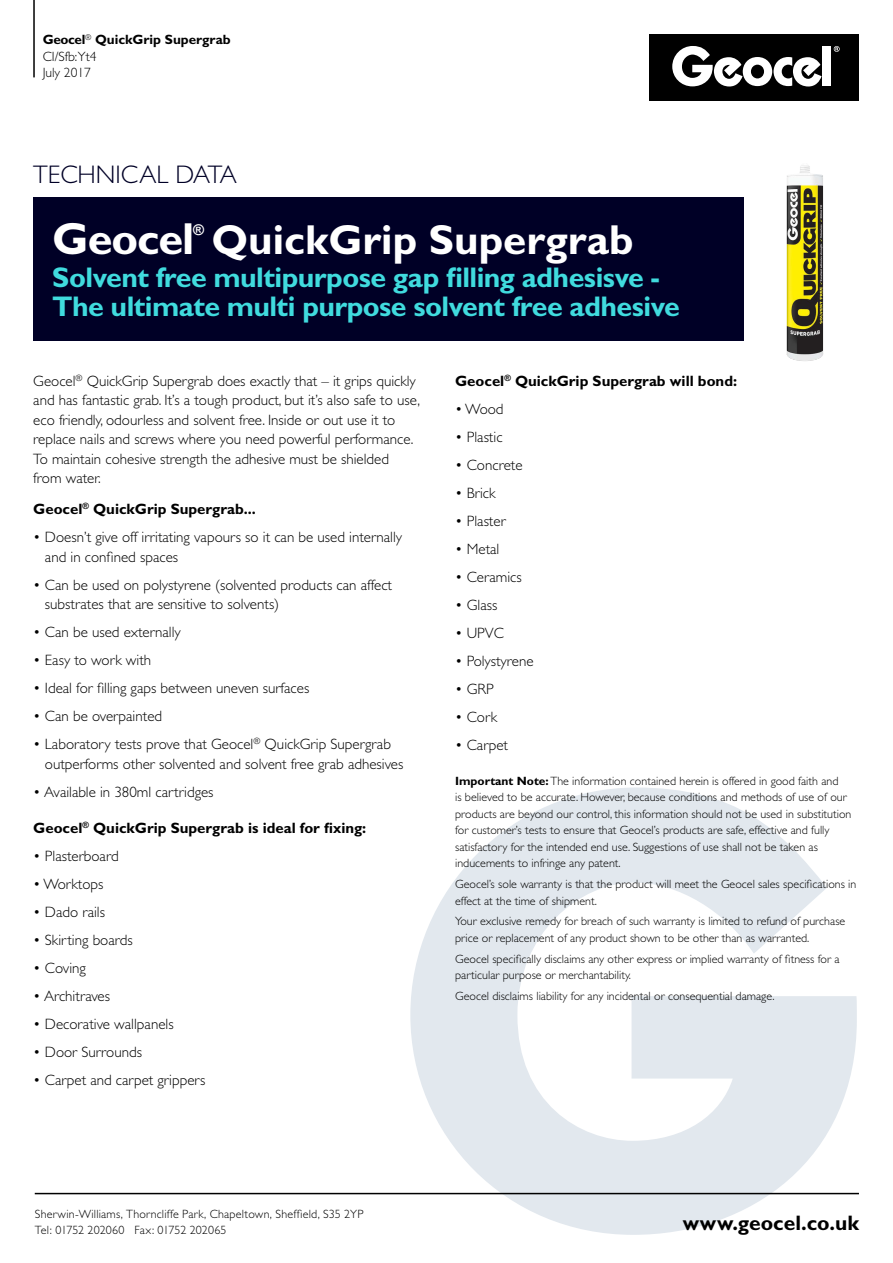
<style>
.page{position:relative;width:893px;height:1263px;background:#fff}
.page>*{position:absolute;margin:0;border:0;box-sizing:border-box;transform-origin:0 0}
.t1{font:700 42px "Gill Sans";color:#fff}
.t2{font:700 28.5px/28.5px "Gill Sans";letter-spacing:-.02em;color:#40dbde}
.t3{font:300 25.5px "Gill Sans";color:#000026}
.t4{font:700 21px "Gill Sans";color:#000}
.t5{font:300 15px/19.5px "Gill Sans";color:#000}
.t6{font:700 15px "Gill Sans";color:#000}
.t7{font:700 14.85px "Gill Sans";color:#fff}
.t8{font:700 13.5px/16.2px "Gill Sans";color:#000}
.t9{font:300 12px/16.5px "Gill Sans";color:#000}
.s1{font-weight:300}
.s2{font-size:45px}
.s3{font-weight:700}
</style>
<div class="page">
<svg style="left:410px;top:787px;width:447px;height:448px;fill:#e2e8ee"></svg>
<hr style="left:35px;top:1193px;width:824px;height:1px;background:#000">
<div style="left:33px;top:197px;width:711px;height:144px;background:#000026"></div>
<div style="left:649px;top:34px;width:210px;height:67px;background:#000"></div>
<div style="left:823px;top:46px;width:8px;height:40px;background:#fff"></div>
<svg style="left:834px;top:46px;width:6px;height:6px"></svg>
<svg style="left:672px;top:46px;width:149px;height:41px"></svg>
<hr style="left:33px;top:0;width:2px;height:77px;background:#000">
<img style="left:786px;top:165px;width:37px;height:196px">
<p class="t8" style="left:43px;top:33px;width:189px">Geocel<sup>®</sup> QuickGrip Supergrab<br><span class="s1">CI/Sfb:Yt4<br>July 2017</span></p>
<h3 class="t3" style="left:33px;top:164px;width:205px">TECHNICAL DATA</h3>
<h1 class="t1" style="left:52px;top:224px;width:583px"><span class="s2">Geocel</span> QuickGrip Supergrab</h1>
<p class="t7" style="left:193px;top:225px;width:13px">®</p>
<h2 class="t2" style="left:52px;top:266px;width:629px">Solvent free multipurpose gap filling adhesisve -<br>The ultimate multi purpose solvent free adhesive</h2>
<p class="t5" style="left:33px;top:372px;width:388px">Geocel<sup>®</sup> QuickGrip Supergrab does exactly that – it grips quickly and has fantastic grab. It’s a tough product, but it’s also safe to use, eco friendly, odourless and solvent free. Inside or out use it to replace nails and screws where you need powerful performance.<br>To maintain cohesive strength the adhesive must be shielded from water.</p>
<p class="t6" style="left:33px;top:503px;width:224px">Geocel<sup>®</sup> QuickGrip Supergrab...</p>
<p class="t5" style="left:45px;top:528px;width:359px;text-indent:-12px">• Doesn’t give off irritating vapours so it can be used internally and in confined spaces</p>
<p class="t5" style="left:45px;top:576px;width:349px;text-indent:-12px">• Can be used on polystyrene (solvented products can affect substrates that are sensitive to solvents)</p>
<p class="t5" style="left:33px;top:624px;width:149px">• Can be used externally</p>
<p class="t5" style="left:33px;top:652px;width:120px">• Easy to work with</p>
<p class="t5" style="left:33px;top:680px;width:278px">• Ideal for filling gaps between uneven surfaces</p>
<p class="t5" style="left:33px;top:708px;width:130px">• Can be overpainted</p>
<p class="t5" style="left:45px;top:736px;width:360px;text-indent:-12px">• Laboratory tests prove that Geocel<sup>®</sup> QuickGrip Supergrab outperforms other solvented and solvent free grab adhesives</p>
<p class="t5" style="left:33px;top:783px;width:182px">• Available in 380ml cartridges</p>
<p class="t6" style="left:33px;top:822px;width:335px">Geocel<sup>®</sup> QuickGrip Supergrab is ideal for fixing:</p>
<p class="t5" style="left:33px;top:848px;width:87px">• Plasterboard</p>
<p class="t5" style="left:33px;top:876px;width:72px">• Worktops</p>
<p class="t5" style="left:33px;top:904px;width:73px">• Dado rails</p>
<p class="t5" style="left:33px;top:932px;width:101px">• Skirting boards</p>
<p class="t5" style="left:33px;top:960px;width:54px">• Coving</p>
<p class="t5" style="left:33px;top:988px;width:78px">• Architraves</p>
<p class="t5" style="left:33px;top:1016px;width:142px">• Decorative wallpanels</p>
<p class="t5" style="left:33px;top:1044px;width:110px">• Door Surrounds</p>
<p class="t5" style="left:33px;top:1072px;width:174px">• Carpet and carpet grippers</p>
<p class="t6" style="left:455px;top:375px;width:284px">Geocel<sup>®</sup> QuickGrip Supergrab will bond:</p>
<p class="t5" style="left:455px;top:400px;width:50px">• Wood</p>
<p class="t5" style="left:455px;top:428px;width:49px">• Plastic</p>
<p class="t5" style="left:455px;top:456px;width:69px">• Concrete</p>
<p class="t5" style="left:455px;top:484px;width:42px">• Brick</p>
<p class="t5" style="left:455px;top:512px;width:52px">• Plaster</p>
<p class="t5" style="left:455px;top:540px;width:46px">• Metal</p>
<p class="t5" style="left:455px;top:568px;width:68px">• Ceramics</p>
<p class="t5" style="left:455px;top:596px;width:44px">• Glass</p>
<p class="t5" style="left:455px;top:624px;width:50px">• UPVC</p>
<p class="t5" style="left:455px;top:652px;width:80px">• Polystyrene</p>
<p class="t5" style="left:455px;top:680px;width:40px">• GRP</p>
<p class="t5" style="left:455px;top:708px;width:43px">• Cork</p>
<p class="t5" style="left:455px;top:736px;width:54px">• Carpet</p>
<p class="t9" style="left:455px;top:774px;width:398px"><span class="s3">Important Note:</span> The information contained herein is offered in good faith and<br>is believed to be accurate. However, because conditions and methods of use of our products are beyond our control, this information should not be used in substitution for customer’s tests to ensure that Geocel’s products are safe, effective and fully satisfactory for the intended end use. Suggestions of use shall not be taken as inducements to infringe any patent.</p>
<p class="t9" style="left:455px;top:877px;width:403px">Geocel’s sole warranty is that the product will meet the Geocel sales specifications in effect at the time of shipment.</p>
<p class="t9" style="left:455px;top:914px;width:392px">Your exclusive remedy for breach of such warranty is limited to refund of purchase price or replacement of any product shown to be other than as warranted.</p>
<p class="t9" style="left:455px;top:951px;width:386px">Geocel specifically disclaims any other express or implied warranty of fitness for a particular purpose or merchantability.</p>
<p class="t9" style="left:455px;top:989px;width:321px">Geocel disclaims liability for any incidental or consequential damage.</p>
<p class="t9" style="left:35px;top:1206px;width:330px">Sherwin-Williams, Thorncliffe Park, Chapeltown, Sheffield, S35 2YP<br>Tel: 01752 202060 Fax: 01752 202065</p>
<h3 class="t4" style="left:683px;top:1214px;width:178px">www.geocel.co.uk</h3>
</div>
